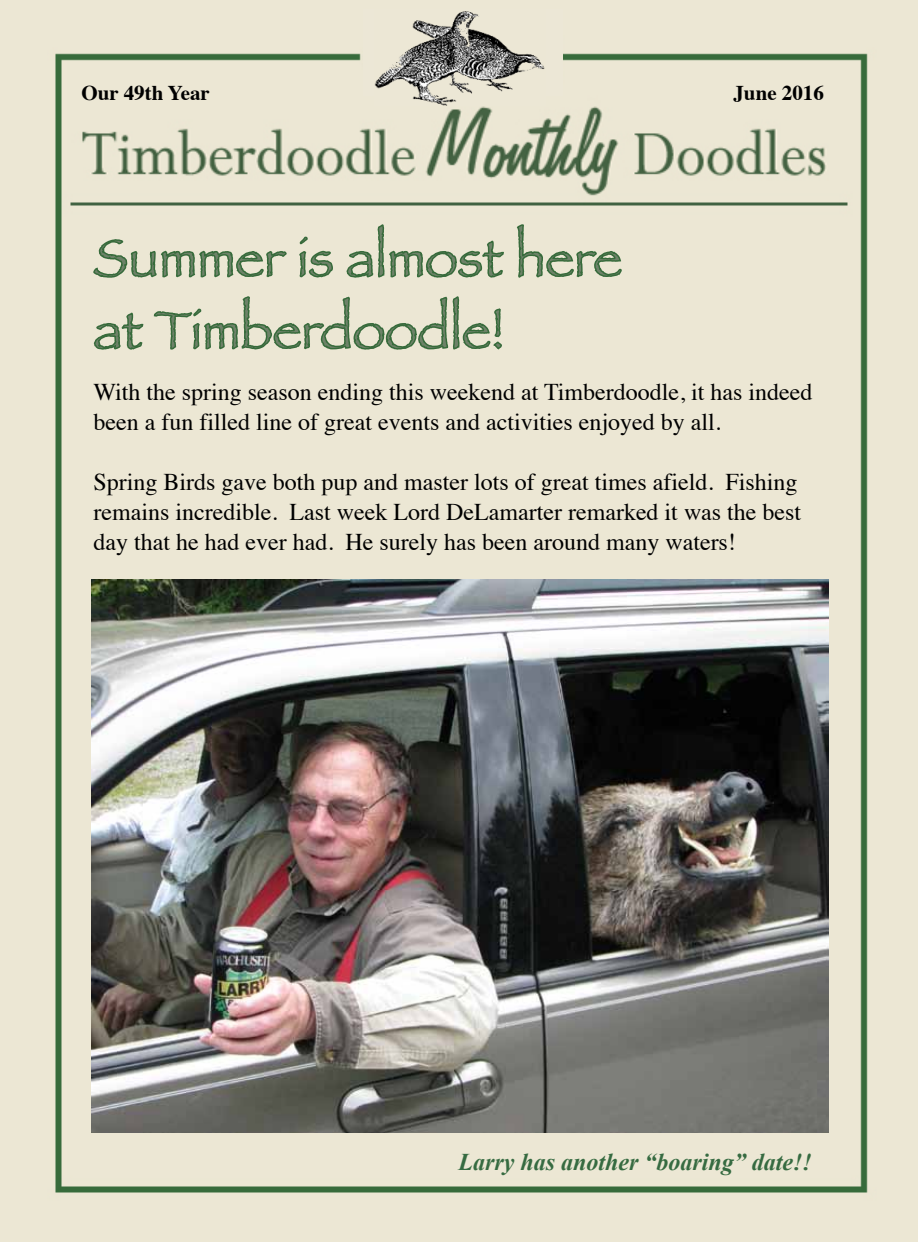
<style>
.page{position:relative;width:918px;height:1242px;background:#fff}
.page>*{position:absolute;margin:0;border:0;box-sizing:border-box;transform-origin:0 0}
.t1{font:54px/72px "Papyrus";color:#6d8268}
.t2{font:24px/30px "Times";color:#000}
.t3{font:italic 700 24px "Times New Roman";color:#366b41}
.t4{font:700 21px "Times";color:#000}
</style>
<div class="page">
<img style="left:0;top:0;width:918px;height:1242px">
<div style="left:363px;top:9px;width:199px;height:87px;background:#ece7d6"></div>
<img style="left:374px;top:11px;width:171px;height:94px">
<svg style="left:516px;top:166px;width:107px;height:113px;background:#cfd1bb"></svg>
<svg style="left:92px;top:166px;width:413px;height:266px;background:#dcdcc7"></svg>
<img style="left:91px;top:580px;width:738px;height:553px">
<p class="t4" style="left:81px;top:73px;width:130px">Our 49th Year</p>
<p class="t4" style="left:733px;top:73px;width:92px">June 2016</p>
<h1 class="t1" style="left:94px;top:221px;width:530px">Summer is almost here at Timberdoodle!</h1>
<p class="t2" style="left:94px;top:375px;width:720px">With the spring season ending this weekend at Timberdoodle, it has indeed been a fun filled line of great events and activities enjoyed by all.</p>
<p class="t2" style="left:94px;top:465px;width:709px">Spring Birds gave both pup and master lots of great times afield. Fishing remains incredible. Last week Lord DeLamarter remarked it was the best day that he had ever had. He surely has been around many waters!</p>
<p class="t3" style="left:458px;top:1146px;width:355px">Larry has another “boaring” date!!</p>
</div>
